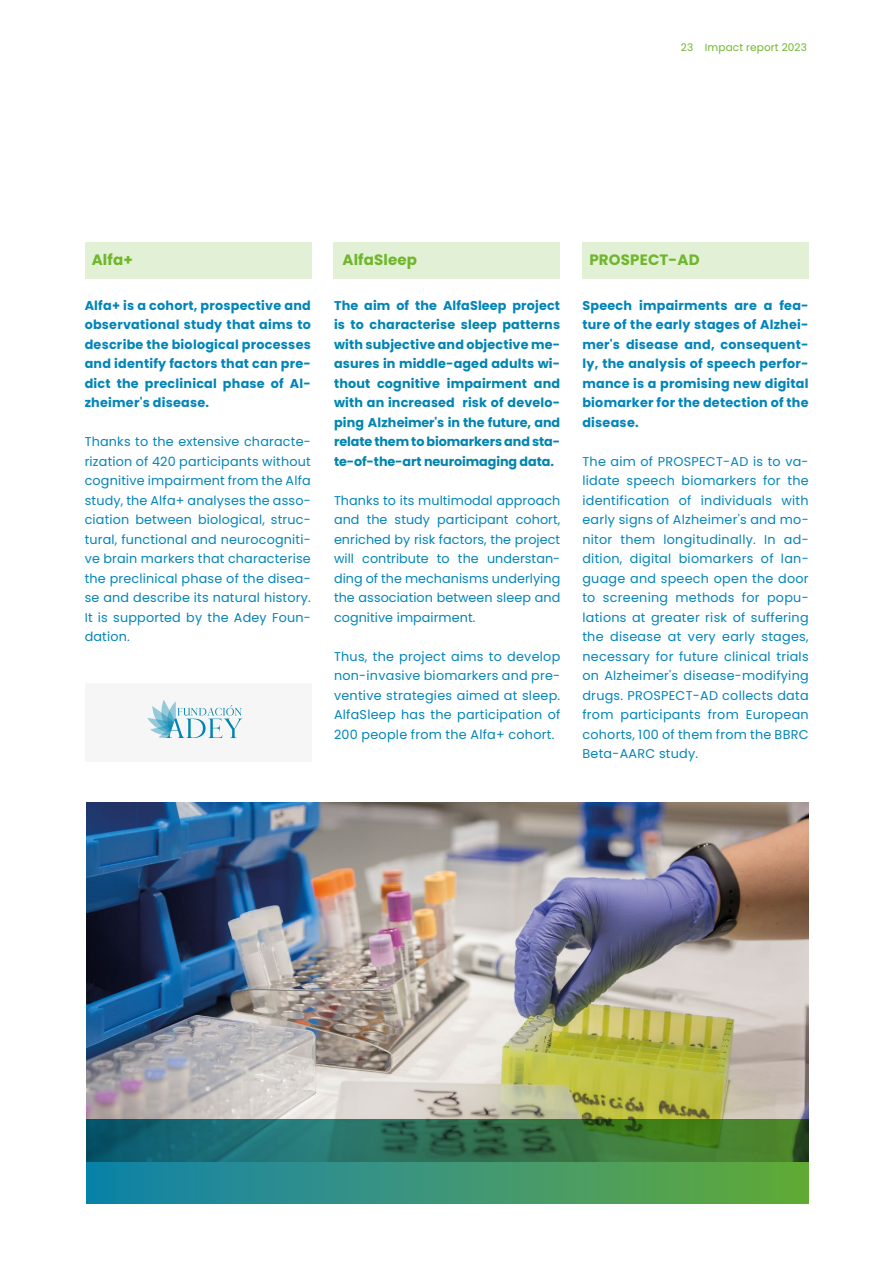
<style>
.page{position:relative;width:893px;height:1263px;background:#fff}
.page>*{position:absolute;margin:0;border:0;box-sizing:border-box;transform-origin:0 0}
.t1{font:700 15px "Poppins";letter-spacing:.01em;color:#70b62c}
.t2{font:12.75px/19.5px "Poppins";letter-spacing:.02em;color:#0085ba;text-align:justify}
.t3{font:700 12.75px/19.5px "Poppins";letter-spacing:.02em;color:#0085ba;text-align:justify}
.t4{font:700 12.75px/19.5px "Poppins";letter-spacing:-.01em;color:#0085b0;text-align:justify}
.t5{font:10.5px "Poppins";letter-spacing:.01em;color:#70b62c}
</style>
<div class="page">
<div style="left:85px;top:242px;width:227px;height:37px;background:#e2f0d5"></div>
<div style="left:333px;top:242px;width:227px;height:37px;background:#e2f0d5"></div>
<div style="left:582px;top:242px;width:227px;height:37px;background:#e2f0d5"></div>
<div style="left:85px;top:683px;width:226px;height:78px;background:#f6f6f6"></div>
<img style="left:86px;top:802px;width:723px;height:317px">
<svg style="left:147px;top:700px;width:95px;height:38px"></svg>
<svg style="left:86px;top:1119px;width:723px;height:85px;background:#338262"></svg>
<p class="t5" style="left:681px;top:41px;width:128px">23 Impact report 2023</p>
<p class="t1" style="left:92px;top:251px;width:43px">Alfa+</p>
<p class="t3" style="left:85px;top:296px;width:228px">Alfa+ is a cohort, prospective and observational study that aims to describe the biological processes and identify factors that can pre&shy;dict the preclinical phase of Al&shy;zheimer's disease.</p>
<p class="t2" style="left:85px;top:432px;width:228px">Thanks to the extensive characte&shy;rization of 420 participants without cognitive impairment from the Alfa study, the Alfa+ analyses the asso&shy;ciation between biological, struc&shy;tural, functional and neurocogniti&shy;ve brain markers that characterise the preclinical phase of the disea&shy;se and describe its natural history.<br>It is supported by the Adey Foun&shy;dation.</p>
<p class="t1" style="left:342px;top:251px;width:76px">AlfaSleep</p>
<p class="t3" style="left:334px;top:296px;width:228px">The aim of the AlfaSleep project</p>
<p class="t4" style="left:334px;top:315px;width:228px">is to characterise sleep patterns with subjective and objective me&shy;asures in middle-aged adults wi&shy;thout cognitive impairment and with an increased risk of develo&shy;ping Alzheimer's in the future, and relate them to biomarkers and sta&shy;te-of-the-art neuroimaging data.</p>
<p class="t2" style="left:334px;top:491px;width:228px">Thanks to its multimodal approach and the study participant cohort, enriched by risk factors, the project will contribute to the understan&shy;ding of the mechanisms underlying the association between sleep and cognitive impairment.</p>
<p class="t2" style="left:334px;top:647px;width:228px">Thus, the project aims to develop non-invasive biomarkers and pre&shy;ventive strategies aimed at sleep.<br>AlfaSleep has the participation of 200 people from the Alfa+ cohort.</p>
<p class="t1" style="left:589px;top:251px;width:112px">PROSPECT-AD</p>
<p class="t3" style="left:582px;top:296px;width:228px">Speech impairments are a fea&shy;ture of the early stages of Alzhei&shy;mer's disease and, consequent&shy;ly, the analysis of speech perfor&shy;mance is a promising new digital biomarker for the detection of the disease.</p>
<p class="t2" style="left:582px;top:452px;width:228px">The aim of PROSPECT-AD is to va&shy;lidate speech biomarkers for the identification of individuals with early signs of Alzheimer's and mo&shy;nitor them longitudinally. In ad&shy;dition, digital biomarkers of lan&shy;guage and speech open the door to screening methods for popu&shy;lations at greater risk of suffering the disease at very early stages, necessary for future clinical trials on Alzheimer's disease-modifying drugs. PROSPECT-AD collects data from participants from European cohorts, 100 of them from the BBRC Beta-AARC study.</p>
</div>
